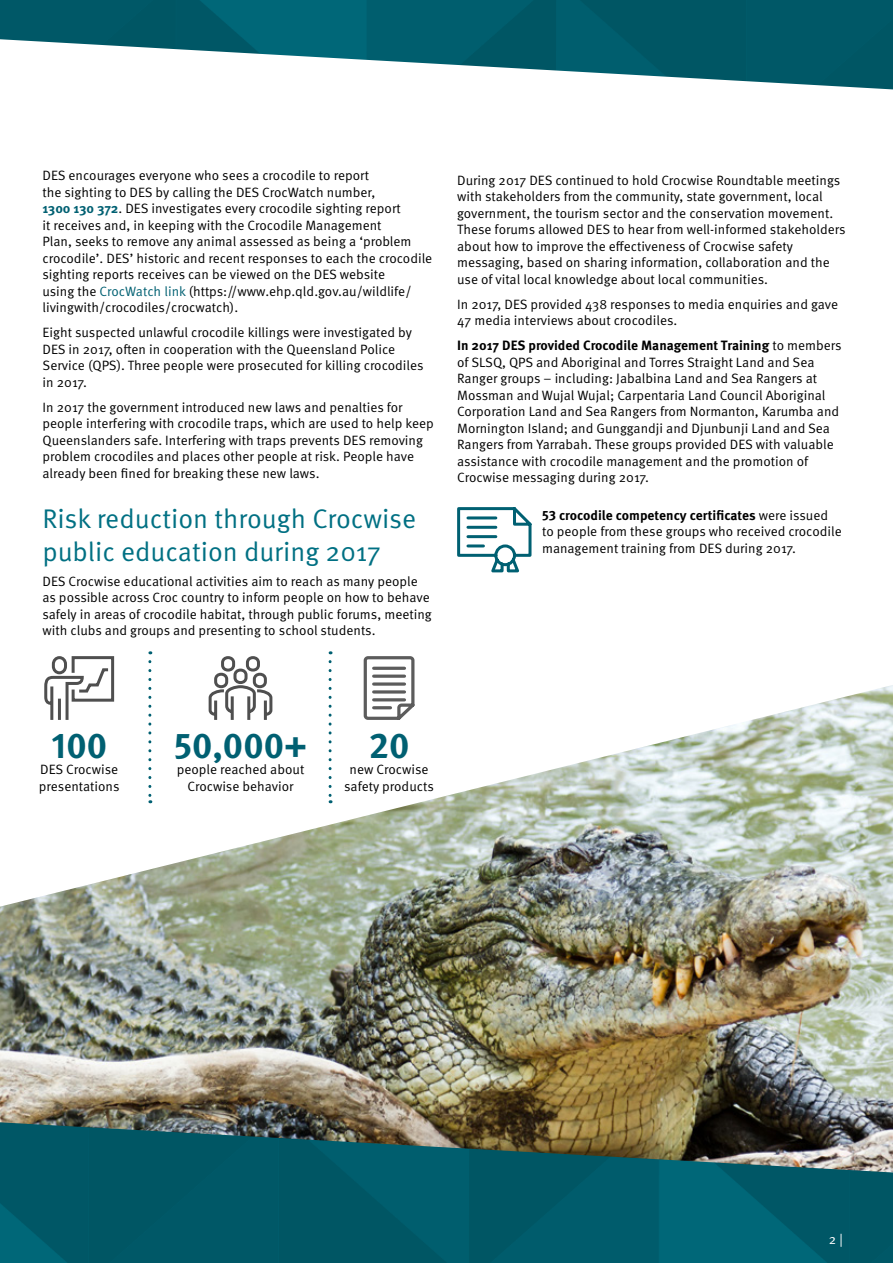
<style>
.page{position:relative;width:893px;height:1263px;background:#fff}
.page>*{position:absolute;margin:0;border:0;box-sizing:border-box;transform-origin:0 0}
.t1{font:700 36px "Meta OT";color:#006072}
.t2{font:27px/33px "Meta OT Norm";color:#007083}
.t3{font:13.5px/16.5px "Meta OT Norm";color:#000}
.t4{font:700 13.5px "Meta OT";color:#000}
.t5{font:13.5px "Meta OT Norm";color:#fff}
.s1{font-family:"Meta OT";font-weight:700;color:#006072}
.s2{color:#006072}
.s3{font-family:"Meta OT Norm";font-weight:400}
</style>
<div class="page">
<img style="left:0;top:0;width:893px;height:90px">
<img style="left:0;top:685px;width:893px;height:437px">
<svg style="left:457px;top:507px;width:75px;height:66px"></svg>
<svg style="left:43px;top:656px;width:73px;height:67px"></svg>
<svg style="left:207px;top:656px;width:67px;height:67px"></svg>
<svg style="left:362px;top:656px;width:55px;height:65px"></svg>
<svg style="left:148px;top:662px;width:3px;height:141px"></svg>
<svg style="left:329px;top:662px;width:3px;height:141px"></svg>
<img style="left:0;top:1122px;width:893px;height:141px">
<p class="t3" style="left:43px;top:168px;width:391px">DES encourages everyone who sees a crocodile to report<br>the sighting to DES by calling the DES CrocWatch number,<br><span class="s1">1300 130 372</span>. DES investigates every crocodile sighting report<br>it receives and, in keeping with the Crocodile Management<br>Plan, seeks to remove any animal assessed as being a ‘problem crocodile’. DES’ historic and recent responses to each the crocodile sighting reports receives can be viewed on the DES website<br>using the <span class="s2">CrocWatch link</span> (https://www.ehp.qld.gov.au/wildlife/ livingwith/crocodiles/crocwatch).</p>
<p class="t3" style="left:43px;top:325px;width:383px">Eight suspected unlawful crocodile killings were investigated by DES in 2017, often in cooperation with the Queensland Police Service (QPS). Three people were prosecuted for killing crocodiles in 2017.</p>
<p class="t3" style="left:43px;top:399px;width:393px">In 2017 the government introduced new laws and penalties for people interfering with crocodile traps, which are used to help keep Queenslanders safe. Interfering with traps prevents DES removing problem crocodiles and places other people at risk. People have already been fined for breaking these new laws.</p>
<h2 class="t2" style="left:43px;top:503px;width:375px">Risk reduction through Crocwise public education during 2017</h2>
<p class="t3" style="left:43px;top:573px;width:391px">DES Crocwise educational activities aim to reach as many people as possible across Croc country to inform people on how to behave safely in areas of crocodile habitat, through public forums, meeting with clubs and groups and presenting to school students.</p>
<p class="t3" style="left:457px;top:172px;width:390px">During 2017 DES continued to hold Crocwise Roundtable meetings with stakeholders from the community, state government, local government, the tourism sector and the conservation movement.<br>These forums allowed DES to hear from well-informed stakeholders about how to improve the effectiveness of Crocwise safety messaging, based on sharing information, collaboration and the use of vital local knowledge about local communities.</p>
<p class="t3" style="left:457px;top:296px;width:383px">In 2017, DES provided 438 responses to media enquiries and gave<br>47 media interviews about crocodiles.</p>
<p class="t4" style="left:457px;top:337px;width:386px">In 2017 DES provided Crocodile Management Training <span class="s3">to members</span></p>
<p class="t3" style="left:457px;top:354px;width:384px">of SLSQ, QPS and Aboriginal and Torres Straight Land and Sea Ranger groups – including: Jabalbina Land and Sea Rangers at Mossman and Wujal Wujal; Carpentaria Land Council Aboriginal Corporation Land and Sea Rangers from Normanton, Karumba and Mornington Island; and Gunggandji and Djunbunji Land and Sea Rangers from Yarrabah. These groups provided DES with valuable assistance with crocodile management and the promotion of Crocwise messaging during 2017.</p>
<p class="t4" style="left:542px;top:507px;width:287px">53 crocodile competency certificates <span class="s3">were issued</span></p>
<p class="t3" style="left:542px;top:524px;width:301px">to people from these groups who received crocodile management training from DES during 2017.</p>
<h1 class="t1" style="left:51px;top:724px;width:57px">100</h1>
<p class="t3" style="left:39px;top:762px;width:82px">DES Crocwise presentations</p>
<h1 class="t1" style="left:174px;top:724px;width:134px">50,000+</h1>
<p class="t3" style="left:177px;top:762px;width:129px;text-align:center">people reached about<br>Crocwise behavior</p>
<h1 class="t1" style="left:369px;top:724px;width:42px">20</h1>
<p class="t3" style="left:344px;top:762px;width:91px;text-align:center">new Crocwise safety products</p>
<p class="t5" style="left:829px;top:1231px;width:16px">2 |</p>
</div>
